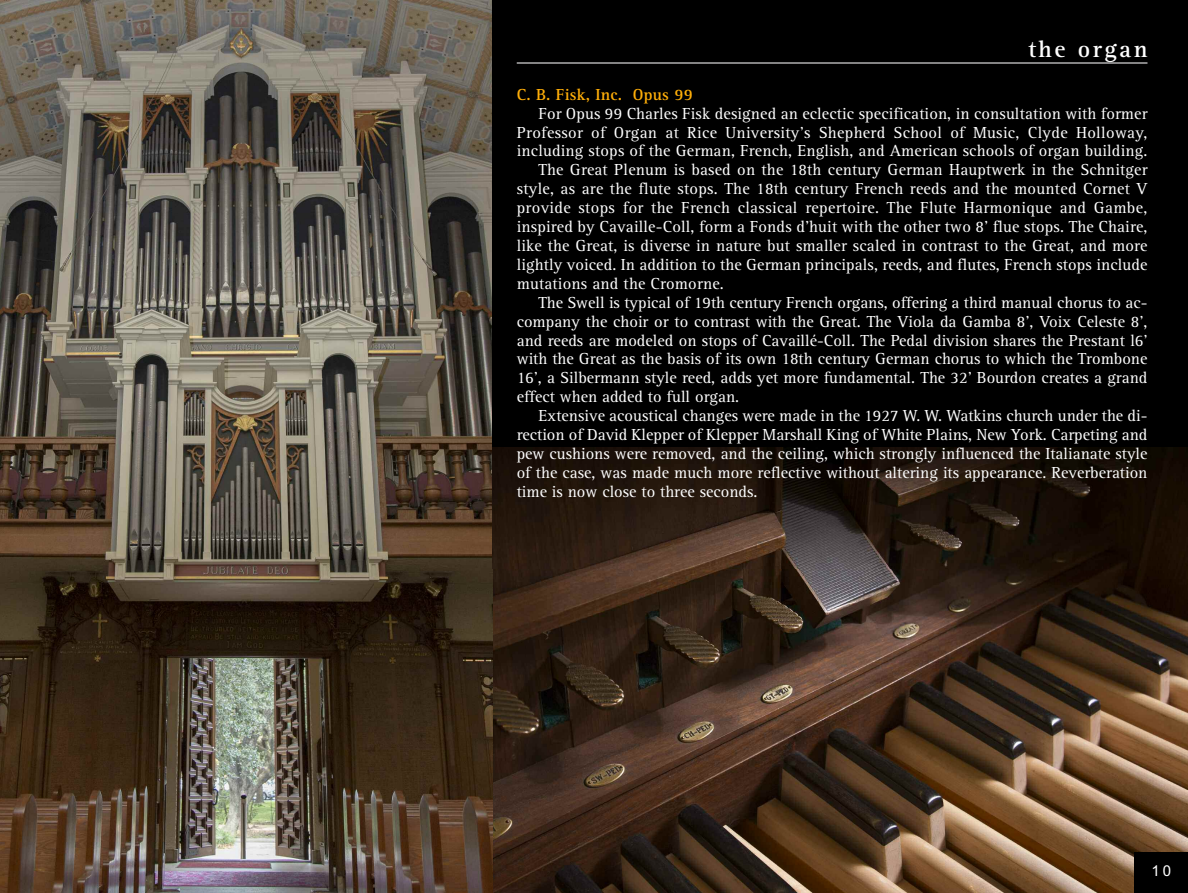
<style>
.page{position:relative;width:1188px;height:893px;background:#fff}
.page>*{position:absolute;margin:0;border:0;box-sizing:border-box;transform-origin:0 0}
.t1{font:700 24px "Rotis Serif";letter-spacing:.1em;color:#fff}
.t2{font:16.5px "Rotis Serif";color:#fff}
.t3{font:16.5px "Rotis Serif";letter-spacing:.02em;color:#fff}
.t4{font:700 16.5px "Rotis Serif";letter-spacing:.01em;color:#ffaf09}
.t5{font:15px "Arial";color:#fff}
</style>
<div class="page">
<img style="left:493px;top:568px;width:695px;height:325px">
<img style="left:0;top:0;width:493px;height:893px">
<div style="left:1134px;top:852px;width:54px;height:41px;background:#000"></div>
<div style="left:493px;top:0;width:695px;height:447px;background:#000"></div>
<img style="left:493px;top:447px;width:695px;height:121px">
<hr style="left:517px;top:62px;width:631px;height:2px;background:#b0afb0">
<h1 class="t1" style="left:1028px;top:41px;width:121px">the organ</h1>
<p class="t4" style="left:517px;top:89px;width:178px">C. B. Fisk, Inc. Opus 99</p>
<p class="t2" style="left:538px;top:108px;width:611px">For Opus 99 Charles Fisk designed an eclectic specification, in consultation with former</p>
<p class="t3" style="left:517px;top:126px;width:632px">Professor of Organ at Rice University’s Shepherd School of Music, Clyde Holloway,</p>
<p class="t2" style="left:517px;top:145px;width:632px">including stops of the German, French, English, and American schools of organ building.</p>
<p class="t2" style="left:538px;top:164px;width:611px">The Great Plenum is based on the 18th century German Hauptwerk in the Schnitger</p>
<p class="t2" style="left:517px;top:183px;width:632px">style, as are the flute stops. The 18th century French reeds and the mounted Cornet V</p>
<p class="t3" style="left:517px;top:202px;width:632px">provide stops for the French classical repertoire. The Flute Harmonique and Gambe,</p>
<p class="t2" style="left:517px;top:221px;width:632px">inspired by Cavaille-Coll, form a Fonds d’huit with the other two 8’ flue stops. The Chaire,</p>
<p class="t2" style="left:517px;top:240px;width:632px">like the Great, is diverse in nature but smaller scaled in contrast to the Great, and more</p>
<p class="t2" style="left:517px;top:259px;width:632px">lightly voiced. In addition to the German principals, reeds, and flutes, French stops include</p>
<p class="t2" style="left:517px;top:278px;width:209px">mutations and the Cromorne.</p>
<p class="t2" style="left:538px;top:297px;width:611px">The Swell is typical of 19th century French organs, offering a third manual chorus to ac-</p>
<p class="t2" style="left:517px;top:315px;width:632px">company the choir or to contrast with the Great. The Viola da Gamba 8’, Voix Celeste 8’,</p>
<p class="t2" style="left:517px;top:334px;width:632px">and reeds are modeled on stops of Cavaillé-Coll. The Pedal division shares the Prestant l6’</p>
<p class="t2" style="left:517px;top:353px;width:632px">with the Great as the basis of its own 18th century German chorus to which the Trombone</p>
<p class="t2" style="left:517px;top:372px;width:632px">16’, a Silbermann style reed, adds yet more fundamental. The 32’ Bourdon creates a grand</p>
<p class="t2" style="left:517px;top:391px;width:224px">effect when added to full organ.</p>
<p class="t2" style="left:538px;top:410px;width:611px">Extensive acoustical changes were made in the 1927 W. W. Watkins church under the di-</p>
<p class="t2" style="left:517px;top:429px;width:632px">rection of David Klepper of Klepper Marshall King of White Plains, New York. Carpeting and</p>
<p class="t2" style="left:517px;top:448px;width:632px">pew cushions were removed, and the ceiling, which strongly influenced the Italianate style</p>
<p class="t2" style="left:517px;top:467px;width:632px">of the case, was made much more reflective without altering its appearance. Reverberation</p>
<p class="t2" style="left:517px;top:486px;width:242px">time is now close to three seconds.</p>
<p class="t5" style="left:1151px;top:862px;width:21px">10</p>
</div>
